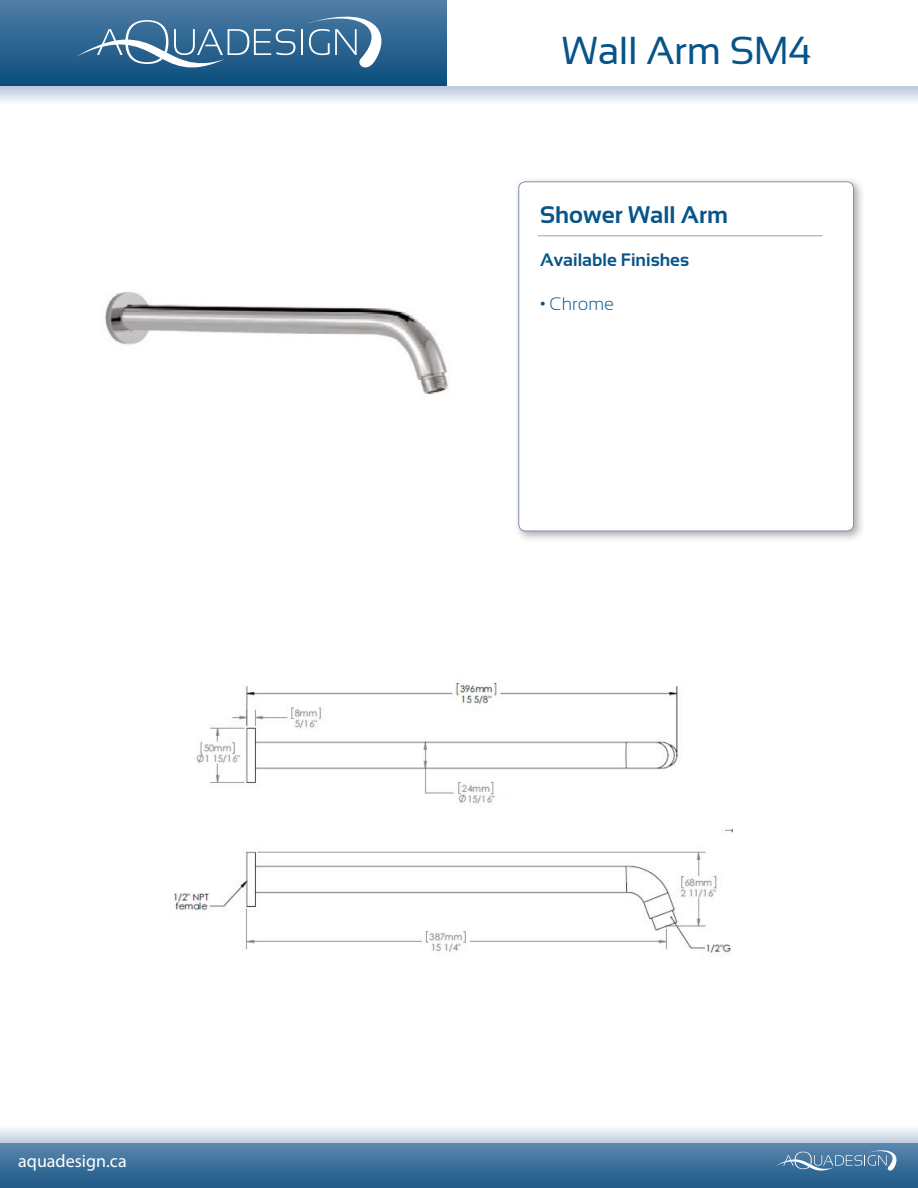
<style>
.page{position:relative;width:918px;height:1188px;background:#fff}
.page>*{position:absolute;margin:0;border:0;box-sizing:border-box;transform-origin:0 0}
.t1{font:39px "Sansation";letter-spacing:-.01em;color:#075489}
.t2{font:700 24px "Sansation";color:#075489}
.t3{font:700 18px "Sansation";color:#075489}
.t4{font:18px "Myriad Pro";color:#fff}
.t5{font:300 18px "Sansation";color:#075489}
.s1{font-weight:700}
</style>
<div class="page">
<div style="left:0;top:0;width:447px;height:87px;background:linear-gradient(to bottom,#517ea7,#094d7c)"></div>
<div style="left:0;top:1143px;width:918px;height:45px;background:linear-gradient(to bottom,#5b86ae,#1d5986)"></div>
<svg style="left:775px;top:1150px;width:122px;height:21px;background:#618aae"></svg>
<svg style="left:0;top:87px;width:918px;height:15px;background:#d9e0eb"></svg>
<svg style="left:0;top:1128px;width:918px;height:15px;background:#d9e1eb"></svg>
<hr style="left:301px;top:29px;width:2px;height:26px;background:#fff">
<svg style="left:302px;top:9px;width:89px;height:64px;background:#507ea3"></svg>
<svg style="left:76px;top:8px;width:219px;height:83px;background:#46789e"></svg>
<div style="left:513px;top:176px;width:352px;height:367px;background:#231f20;opacity:.36"></div>
<div style="left:519px;top:182px;width:335px;height:349px;background:#fff;border-radius:7px"></div>
<div style="left:518px;top:181px;width:336px;height:350px;border:1px solid #7f8fb4;border-radius:7px"></div>
<hr style="left:538px;top:235px;width:284px;height:1px;background:#075489">
<img style="left:105px;top:292px;width:344px;height:102px">
<img style="left:172px;top:683px;width:561px;height:272px">
<p class="t4" style="left:18px;top:1150px;width:110px">aquadesign.ca</p>
<p class="t1" style="left:562px;top:29px;width:251px">Wall Arm SM4</p>
<p class="t2" style="left:540px;top:201px;width:190px">Shower Wall Arm</p>
<p class="t3" style="left:540px;top:250px;width:151px">Available Finishes</p>
<p class="t5" style="left:540px;top:293px;width:76px"><span class="s1">•</span> Chrome</p>
</div>
